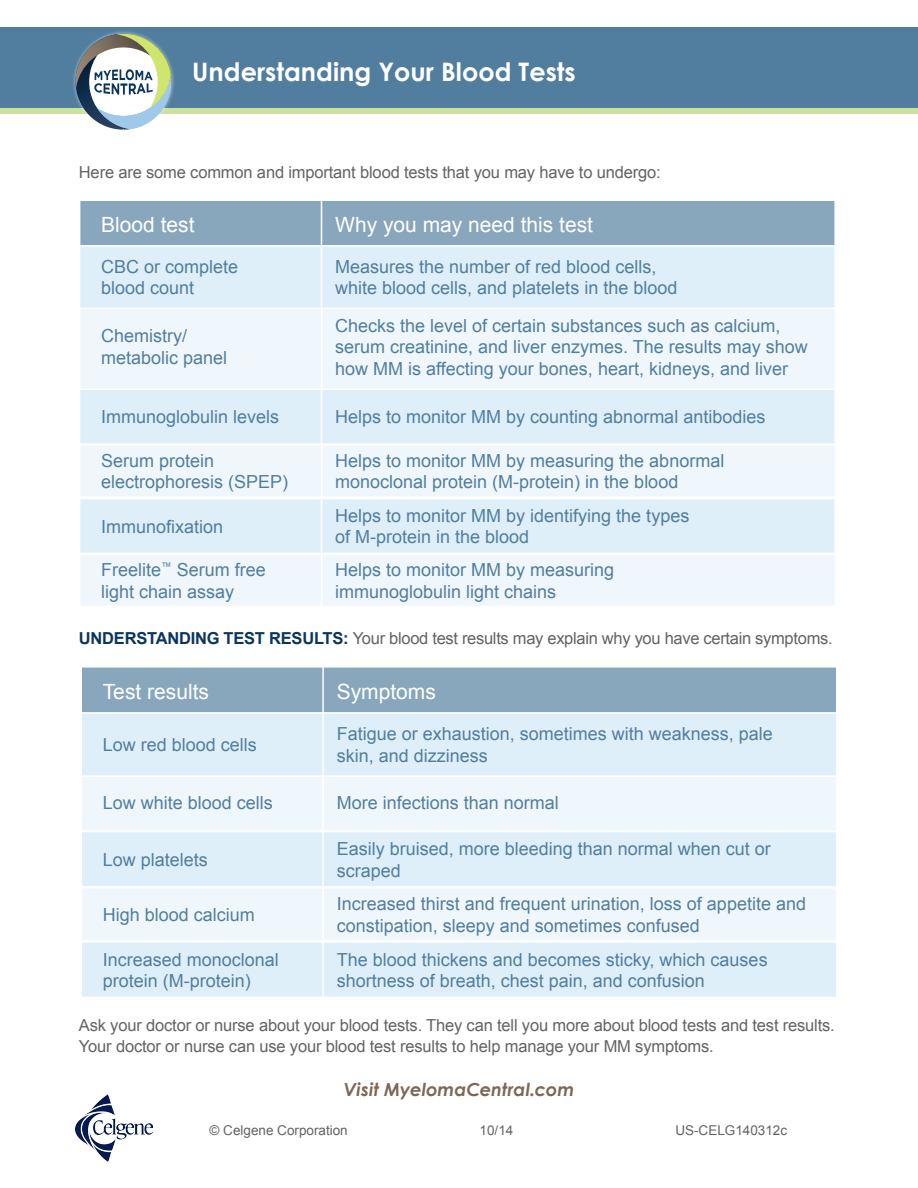
<style>
.page{position:relative;width:918px;height:1188px;background:#fff}
.page>*{position:absolute;margin:0;border:0;box-sizing:border-box;transform-origin:0 0}
.t1{font:700 25.5px "Century Gothic";color:#fff}
.t2{font:21px "Arial";color:#fff}
.t3{font:18px/21.6px "Arial";color:#517e9f}
.t4{font:italic 700 18px "Century Gothic";letter-spacing:.005em;color:#7e6756}
.t5{font:16.5px/21px "Arial";letter-spacing:-.01em;color:#636366}
.t6{font:13.5px "Arial";color:#636366}
.s1{font-weight:700;color:#0a355e}
</style>
<div class="page">
<div style="left:0;top:27px;width:918px;height:81px;background:#517e9f"></div>
<div style="left:0;top:108px;width:918px;height:5px;background:#cbe19f"></div>
<img style="left:76px;top:1095px;width:76px;height:67px">
<div style="left:72px;top:30px;width:103px;height:103px;background:#fff;opacity:.48"></div>
<svg style="left:76px;top:34px;width:95px;height:96px"></svg>
<div style="left:79px;top:200px;width:757px;height:49px;background:#88a7bd;border:2px solid #fff"></div>
<div style="left:80px;top:666px;width:758px;height:50px;background:#88a7bd;border:2px solid #fff"></div>
<div style="left:79px;top:307px;width:757px;height:87px;background:#f0f7fc;border:2px solid #fff"></div>
<div style="left:80px;top:775px;width:758px;height:57px;background:#f0f7fc;border:2px solid #fff"></div>
<div style="left:79px;top:444px;width:757px;height:54px;background:#f0f7fc;border:2px solid #fff"></div>
<div style="left:80px;top:887px;width:758px;height:54px;background:#f0f7fc;border:2px solid #fff"></div>
<div style="left:79px;top:554px;width:757px;height:53px;background:#f0f7fc;border:2px solid #fff"></div>
<div style="left:79px;top:245px;width:757px;height:64px;background:#dfeff9;border:2px solid #fff"></div>
<div style="left:80px;top:712px;width:758px;height:65px;background:#dfeff9;border:2px solid #fff"></div>
<div style="left:79px;top:389px;width:757px;height:56px;background:#dfeff9;border:2px solid #fff"></div>
<div style="left:80px;top:831px;width:758px;height:57px;background:#dfeff9;border:2px solid #fff"></div>
<div style="left:79px;top:498px;width:757px;height:56px;background:#dfeff9;border:2px solid #fff"></div>
<div style="left:80px;top:941px;width:758px;height:57px;background:#dfeff9;border:2px solid #fff"></div>
<hr style="left:321px;top:200px;width:1px;height:407px;background:#fff">
<hr style="left:322px;top:667px;width:2px;height:330px;background:#fff">
<p class="t1" style="left:192px;top:55px;width:385px">Understanding Your Blood Tests</p>
<p class="t5" style="left:79px;top:161px;width:583px">Here are some common and important blood tests that you may have to undergo:</p>
<p class="t2" style="left:101px;top:211px;width:95px">Blood test</p>
<p class="t3" style="left:101px;top:256px;width:139px">CBC or complete blood count</p>
<p class="t3" style="left:101px;top:325px;width:128px">Chemistry/ metabolic panel</p>
<p class="t3" style="left:101px;top:406px;width:180px">Immunoglobulin levels</p>
<p class="t3" style="left:101px;top:450px;width:189px">Serum protein electrophoresis (SPEP)</p>
<p class="t3" style="left:101px;top:516px;width:124px">Immunofixation</p>
<p class="t2" style="left:335px;top:211px;width:259px">Why you may need this test</p>
<p class="t3" style="left:335px;top:256px;width:344px">Measures the number of red blood cells, white blood cells, and platelets in the blood</p>
<p class="t3" style="left:335px;top:315px;width:474px">Checks the level of certain substances such as calcium, serum creatinine, and liver enzymes. The results may show how MM is affecting your bones, heart, kidneys, and liver</p>
<p class="t3" style="left:335px;top:406px;width:432px">Helps to monitor MM by counting abnormal antibodies</p>
<p class="t3" style="left:335px;top:450px;width:391px">Helps to monitor MM by measuring the abnormal monoclonal protein (M-protein) in the blood</p>
<p class="t3" style="left:335px;top:505px;width:356px">Helps to monitor MM by identifying the types of M-protein in the blood</p>
<p class="t3" style="left:101px;top:559px;width:166px">Freelite<sup>™</sup> Serum free light chain assay</p>
<p class="t3" style="left:335px;top:559px;width:281px">Helps to monitor MM by measuring immunoglobulin light chains</p>
<p class="t5" style="left:79px;top:628px;width:755px"><span class="s1">UNDERSTANDING TEST RESULTS:</span> Your blood test results may explain why you have certain symptoms.</p>
<p class="t2" style="left:103px;top:678px;width:108px">Test results</p>
<p class="t3" style="left:103px;top:734px;width:156px">Low red blood cells</p>
<p class="t3" style="left:103px;top:792px;width:172px">Low white blood cells</p>
<p class="t3" style="left:103px;top:849px;width:107px">Low platelets</p>
<p class="t3" style="left:103px;top:904px;width:154px">High blood calcium</p>
<p class="t3" style="left:103px;top:949px;width:178px">Increased monoclonal protein (M-protein)</p>
<p class="t2" style="left:337px;top:678px;width:101px">Symptoms</p>
<p class="t3" style="left:337px;top:723px;width:438px">Fatigue or exhaustion, sometimes with weakness, pale skin, and dizziness</p>
<p class="t3" style="left:337px;top:792px;width:224px">More infections than normal</p>
<p class="t3" style="left:337px;top:838px;width:436px">Easily bruised, more bleeding than normal when cut or scraped</p>
<p class="t3" style="left:337px;top:893px;width:471px">Increased thirst and frequent urination, loss of appetite and constipation, sleepy and sometimes confused</p>
<p class="t3" style="left:337px;top:949px;width:432px">The blood thickens and becomes sticky, which causes shortness of breath, chest pain, and confusion</p>
<p class="t5" style="left:79px;top:1015px;width:757px">Ask your doctor or nurse about your blood tests. They can tell you more about blood tests and test results.<br>Your doctor or nurse can use your blood test results to help manage your MM symptoms.</p>
<p class="t4" style="left:344px;top:1078px;width:232px">Visit MyelomaCentral.com</p>
<p class="t6" style="left:210px;top:1121px;width:140px">© Celgene Corporation</p>
<p class="t6" style="left:480px;top:1121px;width:35px">10/14</p>
<p class="t6" style="left:675px;top:1121px;width:113px">US-CELG140312c</p>
</div>
